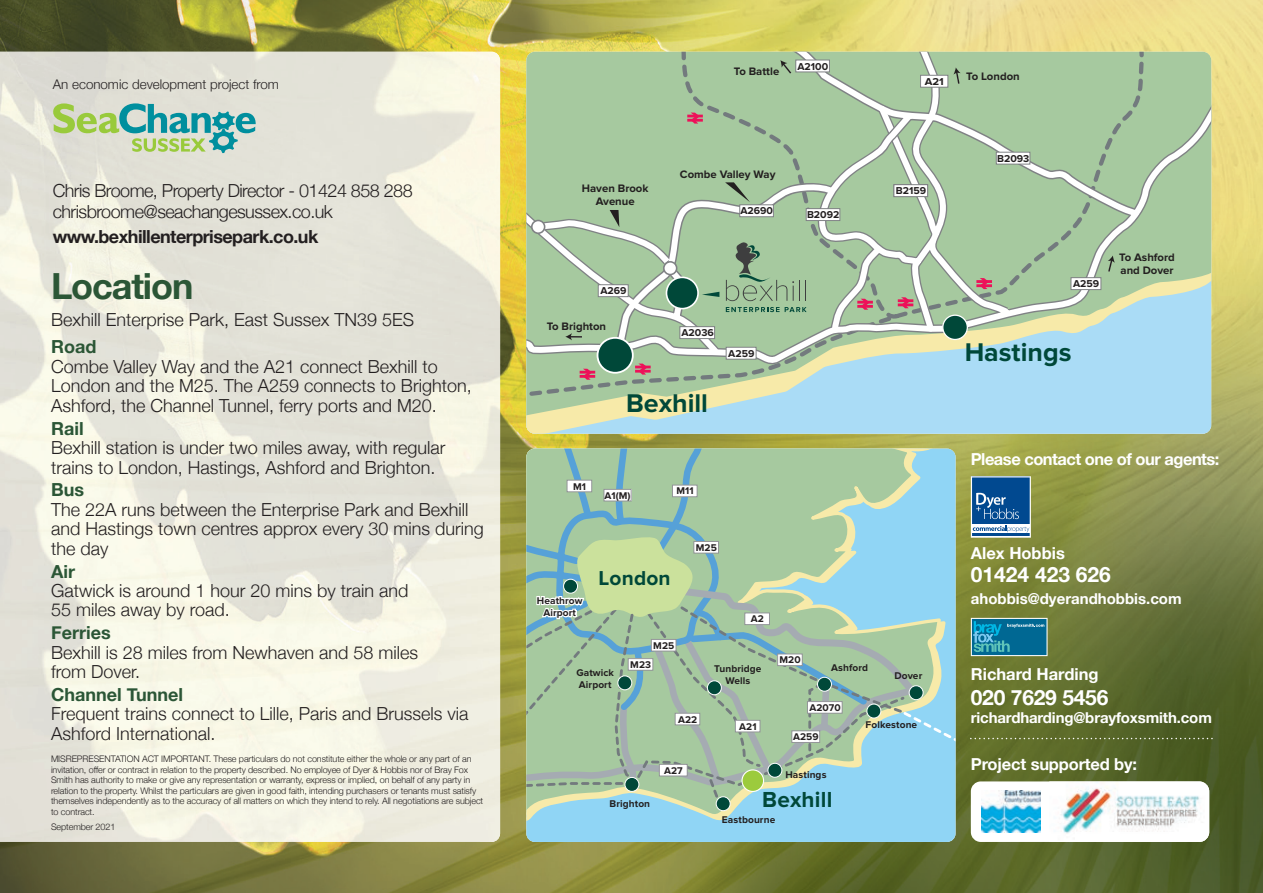
<style>
.page{position:relative;width:1263px;height:893px;background:#fff}
.page>*{position:absolute;margin:0;border:0;box-sizing:border-box;transform-origin:0 0}
.t1{font:700 36px "Helvetica Neue";letter-spacing:-.03em;color:#2b5636}
.t2{font:700 26.55px "Proxima Nova";color:#004839}
.t3{font:700 22.5px "Proxima Nova";letter-spacing:.01em;color:#004839}
.t4{font:700 21px "Helvetica Neue";letter-spacing:-.005em;color:#fff}
.t5{font:700 20.85px "Proxima Nova";letter-spacing:.01em;color:#004839}
.t6{font:300 18px/19.5px "Helvetica Neue";color:#231f20}
.t7{font:300 18px/21px "Helvetica Neue";letter-spacing:-.03em;color:#231f20}
.t8{font:700 18px "Helvetica Neue";color:#2b5636}
.t9{font:700 18px "Helvetica Neue";letter-spacing:-.03em;color:#231f20}
.t10{font:700 16.5px "Helvetica Neue";letter-spacing:-.01em;color:#fff}
.t11{font:700 16.5px "Helvetica Neue";letter-spacing:-.03em;color:#fff}
.t12{font:700 15px "Helvetica Neue";letter-spacing:-.01em;color:#fff}
.t13{font:300 13.35px "Helvetica Neue";color:#231f20}
.t14{font:700 11.25px/13.5px "Proxima Nova";color:#231f20}
.t15{font:700 10.35px "Proxima Nova";color:#231f20}
.t16{font:700 10.35px "Proxima Nova";color:#231f20;scale:1.08 1}
.t17{font:700 10.2px/12.1px "Proxima Nova";letter-spacing:.01em;color:#231f20;text-align:center}
.t18{font:300 9px/10.5px "Helvetica Neue";letter-spacing:-.01em;color:#231f20}
</style>
<div class="page">
<img style="left:0;top:0;width:1263px;height:103px">
<img style="left:479px;top:103px;width:784px;height:790px">
<img style="left:0;top:842px;width:479px;height:51px">
<svg style="left:526px;top:415px;width:685px;height:19px;background:#b2dded"></svg>
<svg style="left:526px;top:364px;width:685px;height:51px;background:#b7dde3"></svg>
<svg style="left:526px;top:364px;width:624px;height:35px;background:#afd4d0"></svg>
<svg style="left:526px;top:52px;width:685px;height:312px;background:#acd1bf"></svg>
<div style="left:726px;top:347px;width:30px;height:12px;background:#fff"></div>
<div style="left:726px;top:347px;width:30px;height:13px;border:1px solid #808285"></div>
<svg style="left:635px;top:364px;width:16px;height:11px"></svg>
<hr style="left:580px;top:371px;width:15px;height:3px;background:#ed1159">
<hr style="left:580px;top:375px;width:15px;height:3px;background:#ed1159">
<svg style="left:583px;top:369px;width:9px;height:11px"></svg>
<svg style="left:1014px;top:52px;width:128px;height:282px;background:#accaa5"></svg>
<div style="left:996px;top:152px;width:34px;height:12px;background:#fff"></div>
<div style="left:996px;top:152px;width:34px;height:13px;border:1px solid #808285"></div>
<div style="left:597px;top:338px;width:36px;height:35px;background:#004839;border-radius:50%"></div>
<div style="left:597px;top:337px;width:37px;height:37px;border:2px solid #fff;border-radius:50%"></div>
<svg style="left:526px;top:52px;width:488px;height:305px;background:#abc8a5"></svg>
<div style="left:740px;top:205px;width:33px;height:12px;background:#fff"></div>
<div style="left:739px;top:204px;width:35px;height:13px;border:1px solid #808285"></div>
<div style="left:532px;top:220px;width:13px;height:13px;background:#fff;border-radius:50%"></div>
<div style="left:531px;top:220px;width:14px;height:14px;border:2px solid #808285;border-radius:50%"></div>
<div style="left:526px;top:449px;width:429px;height:393px;background:#90d5f5;border-radius:9px"></div>
<svg style="left:526px;top:800px;width:217px;height:31px"></svg>
<svg style="left:526px;top:790px;width:233px;height:10px"></svg>
<svg style="left:526px;top:449px;width:429px;height:341px"></svg>
<div style="left:659px;top:764px;width:28px;height:12px;background:#fff"></div>
<div style="left:659px;top:764px;width:28px;height:12px;border:1px solid #939598"></div>
<div style="left:625px;top:777px;width:14px;height:14px;background:#004839;border-radius:50%"></div>
<div style="left:624px;top:777px;width:15px;height:15px;border:1px solid #fff;border-radius:50%"></div>
<div style="left:716px;top:797px;width:14px;height:14px;background:#004839;border-radius:50%"></div>
<div style="left:716px;top:796px;width:14px;height:15px;border:1px solid #fff;border-radius:50%"></div>
<div style="left:675px;top:713px;width:25px;height:12px;background:#fff"></div>
<div style="left:675px;top:713px;width:25px;height:12px;border:1px solid #939598"></div>
<div style="left:742px;top:770px;width:21px;height:21px;background:#9ccb3d;border-radius:50%"></div>
<div style="left:741px;top:769px;width:23px;height:23px;border:1px solid #fff;border-radius:50%"></div>
<div style="left:618px;top:676px;width:14px;height:14px;background:#004839;border-radius:50%"></div>
<div style="left:617px;top:675px;width:15px;height:15px;border:1px solid #fff;border-radius:50%"></div>
<img style="left:0;top:52px;width:500px;height:790px">
<svg style="left:53px;top:103px;width:203px;height:50px;background:#a8cbb4"></svg>
<svg style="left:971px;top:476px;width:60px;height:62px;background:#4277ab"></svg>
<svg style="left:971px;top:618px;width:76px;height:38px;background:#2183a6"></svg>
<svg style="left:970px;top:738px;width:243px;height:1px"></svg>
<div style="left:971px;top:781px;width:238px;height:61px;background:#fff;border-radius:10px"></div>
<img style="left:1049px;top:781px;width:160px;height:61px">
<img style="left:982px;top:790px;width:58px;height:42px">
<p class="t13" style="left:53px;top:74px;width:228px">An economic development project from</p>
<p class="t7" style="left:53px;top:179px;width:362px">Chris Broome, Property Director - 01424 858 288 chrisbroome@seachangesussex.co.uk</p>
<p class="t9" style="left:53px;top:223px;width:267px">www.bexhillenterprisepark.co.uk</p>
<h1 class="t1" style="left:51px;top:258px;width:144px">Location</h1>
<p class="t6" style="left:51px;top:308px;width:365px">Bexhill Enterprise Park, East Sussex TN39 5ES</p>
<p class="t8" style="left:51px;top:333px;width:47px">Road</p>
<p class="t6" style="left:51px;top:355px;width:422px">Combe Valley Way and the A21 connect Bexhill to<br>London and the M25. The A259 connects to Brighton,<br>Ashford, the Channel Tunnel, ferry ports and M20.</p>
<p class="t8" style="left:51px;top:414px;width:34px">Rail</p>
<p class="t6" style="left:51px;top:437px;width:396px">Bexhill station is under two miles away, with regular trains to London, Hastings, Ashford and Brighton.</p>
<p class="t8" style="left:51px;top:476px;width:35px">Bus</p>
<p class="t6" style="left:51px;top:498px;width:434px">The 22A runs between the Enterprise Park and Bexhill and Hastings town centres approx every 30 mins during the day</p>
<p class="t8" style="left:51px;top:557px;width:25px">Air</p>
<p class="t6" style="left:51px;top:579px;width:359px">Gatwick is around 1 hour 20 mins by train and<br>55 miles away by road.</p>
<p class="t8" style="left:51px;top:619px;width:61px">Ferries</p>
<p class="t6" style="left:51px;top:641px;width:369px">Bexhill is 28 miles from Newhaven and 58 miles from Dover.</p>
<p class="t8" style="left:51px;top:680px;width:134px">Channel Tunnel</p>
<p class="t6" style="left:51px;top:703px;width:419px">Frequent trains connect to Lille, Paris and Brussels via<br>Ashford International.</p>
<p class="t18" style="left:51px;top:753px;width:434px">MISREPRESENTATION ACT IMPORTANT. These particulars do not constitute either the whole or any part of an invitation, offer or contract in relation to the property described. No employee of Dyer &amp; Hobbis nor of Bray Fox Smith has authority to make or give any representation or warranty, express or implied, on behalf of any party in relation to the property. Whilst the particulars are given in good faith, intending purchasers or tenants must satisfy themselves independently as to the accuracy of all matters on which they intend to rely. All negotiations are subject to contract.</p>
<p class="t18" style="left:51px;top:821px;width:66px">September 2021</p>
<p class="t17" style="left:410px;top:756px;width:22px">M27</p>
<p class="t17" style="left:358px;top:770px;width:65px">Southampton</p>
<p class="t17" style="left:438px;top:791px;width:56px">Portsmouth</p>
<p class="t14" style="left:734px;top:65px;width:47px">To Battle</p>
<p class="t15" style="left:797px;top:60px;width:32px">A2100</p>
<p class="t16" style="left:925px;top:75px;width:19px">A21</p>
<p class="t14" style="left:966px;top:70px;width:55px">To London</p>
<p class="t14" style="left:582px;top:182px;width:68px;text-align:center">Haven Brook<br>Avenue</p>
<p class="t15" style="left:600px;top:285px;width:28px">A269</p>
<p class="t14" style="left:547px;top:319px;width:61px">To Brighton</p>
<p class="t14" style="left:680px;top:168px;width:97px">Combe Valley Way</p>
<p class="t15" style="left:740px;top:205px;width:34px">A2690</p>
<p class="t15" style="left:681px;top:327px;width:34px">A2036</p>
<p class="t15" style="left:728px;top:347px;width:28px">A259</p>
<h2 class="t2" style="left:626px;top:388px;width:84px">Bexhill</h2>
<p class="t15" style="left:807px;top:209px;width:34px">B2092</p>
<p class="t15" style="left:896px;top:185px;width:32px">B2159</p>
<p class="t17" style="left:573px;top:480px;width:14px">M1</p>
<p class="t17" style="left:604px;top:489px;width:28px">A1(M)</p>
<p class="t17" style="left:676px;top:485px;width:19px">M11</p>
<p class="t17" style="left:537px;top:595px;width:47px">Heathrow<br>Airport</p>
<p class="t5" style="left:598px;top:566px;width:74px">London</p>
<p class="t17" style="left:653px;top:640px;width:23px">M25</p>
<p class="t17" style="left:576px;top:667px;width:39px;text-align:left">Gatwick<br>Airport</p>
<p class="t17" style="left:630px;top:659px;width:22px">M23</p>
<p class="t17" style="left:696px;top:542px;width:23px">M25</p>
<p class="t17" style="left:751px;top:613px;width:15px">A2</p>
<p class="t17" style="left:714px;top:662px;width:49px">Tunbridge<br>Wells</p>
<p class="t17" style="left:779px;top:654px;width:23px">M20</p>
<p class="t17" style="left:831px;top:662px;width:38px">Ashford</p>
<p class="t17" style="left:809px;top:702px;width:33px">A2070</p>
<p class="t17" style="left:894px;top:670px;width:29px">Dover</p>
<p class="t17" style="left:678px;top:713px;width:21px">A22</p>
<p class="t17" style="left:610px;top:797px;width:42px">Brighton</p>
<p class="t17" style="left:664px;top:764px;width:20px">A27</p>
<p class="t17" style="left:739px;top:720px;width:19px">A21</p>
<p class="t17" style="left:793px;top:731px;width:27px">A259</p>
<p class="t17" style="left:785px;top:769px;width:43px">Hastings</p>
<p class="t3" style="left:762px;top:786px;width:72px">Bexhill</p>
<p class="t17" style="left:722px;top:813px;width:55px">Eastbourne</p>
<p class="t17" style="left:865px;top:718px;width:53px">Folkestone</p>
<p class="t15" style="left:997px;top:152px;width:34px">B2093</p>
<p class="t15" style="left:1073px;top:278px;width:28px">A259</p>
<p class="t14" style="left:1119px;top:250px;width:57px">To Ashford and Dover</p>
<h2 class="t2" style="left:965px;top:336px;width:108px">Hastings</h2>
<p class="t11" style="left:971px;top:446px;width:250px">Please contact one of our agents:</p>
<p class="t10" style="left:971px;top:540px;width:96px">Alex Hobbis</p>
<p class="t4" style="left:971px;top:558px;width:142px">01424 423 626</p>
<p class="t12" style="left:971px;top:587px;width:212px">ahobbis@dyerandhobbis.com</p>
<p class="t10" style="left:971px;top:661px;width:129px">Richard Harding</p>
<p class="t4" style="left:971px;top:681px;width:139px">020 7629 5456</p>
<p class="t12" style="left:971px;top:706px;width:243px">richardharding@brayfoxsmith.com</p>
<p class="t10" style="left:971px;top:751px;width:168px">Project supported by:</p>
</div>
